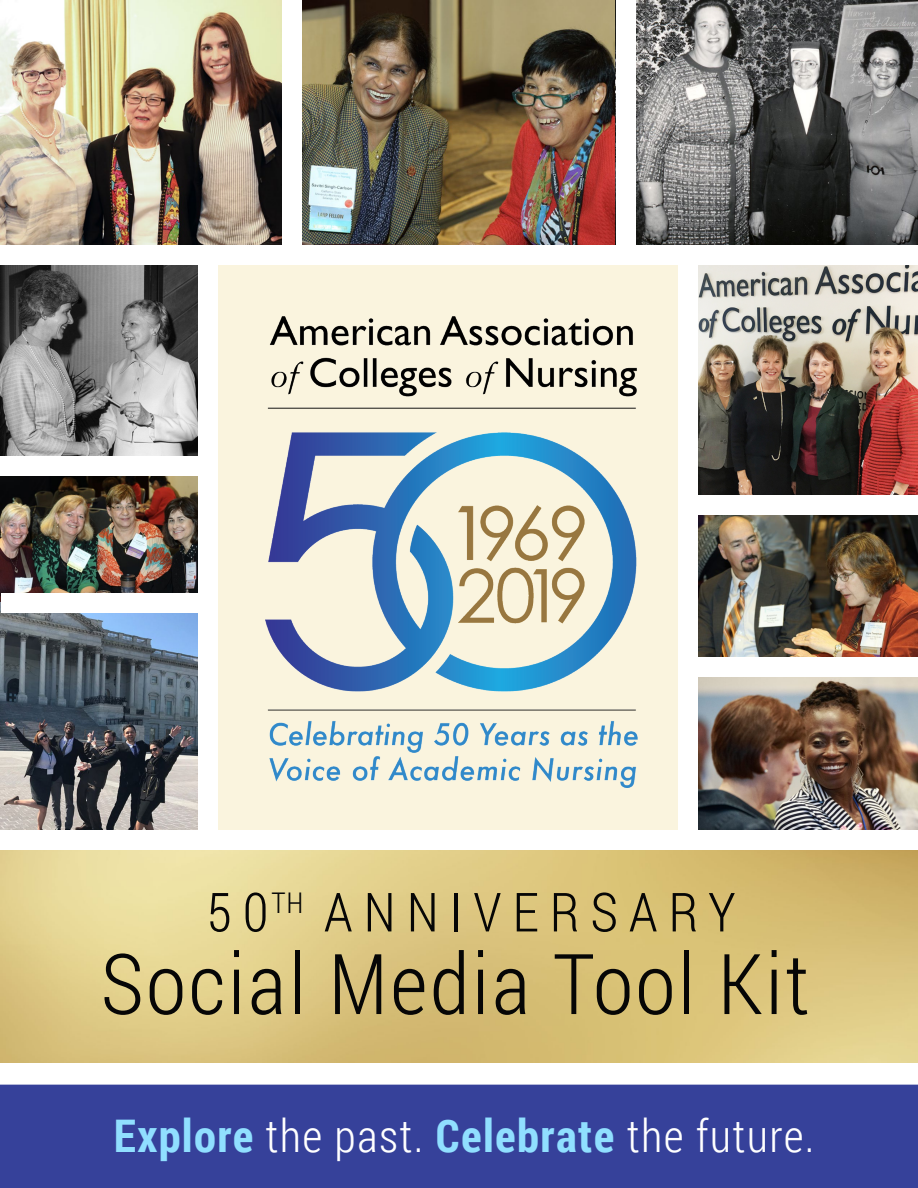
<style>
.page{position:relative;width:918px;height:1188px;background:#fff}
.page>*{position:absolute;margin:0;border:0;box-sizing:border-box;transform-origin:0 0}
.t1{font:300 84px "Roboto Condensed";letter-spacing:.03em;color:#060606}
.t2{font:300 54px "Roboto Condensed";letter-spacing:.2em;color:#060606}
.t3{font:300 45px "Roboto Condensed";letter-spacing:.03em;color:#fff}
.t4{font:300 28.5px "Roboto Condensed";color:#060606}
.s1{font-weight:700;color:#90dfff}
</style>
<div class="page">
<img style="left:0;top:850px;width:918px;height:213px">
<img style="left:0;top:0;width:200px;height:245px">
<img style="left:200px;top:0;width:416px;height:245px">
<img style="left:636px;top:0;width:282px;height:245px">
<img style="left:688px;top:222px;width:230px;height:273px">
<img style="left:0;top:265px;width:198px;height:191px">
<img style="left:0;top:476px;width:198px;height:127px">
<img style="left:698px;top:515px;width:220px;height:142px">
<img style="left:0;top:603px;width:202px;height:265px">
<img style="left:649px;top:677px;width:269px;height:205px">
<div style="left:0;top:1084px;width:918px;height:104px;background:#36419a"></div>
<div style="left:209px;top:263px;width:487px;height:578px;background:#faf4de"></div>
<img style="left:266px;top:317px;width:372px;height:471px">
<div style="left:1px;top:593px;width:201px;height:20px;background:#fff"></div>
<div style="left:282px;top:0;width:20px;height:252px;background:#fff"></div>
<div style="left:0;top:246px;width:918px;height:19px;background:#fff"></div>
<div style="left:0;top:830px;width:918px;height:20px;background:#fff"></div>
<div style="left:198px;top:255px;width:20px;height:588px;background:#fff"></div>
<div style="left:678px;top:252px;width:20px;height:588px;background:#fff"></div>
<p class="t2" style="left:206px;top:875px;width:531px">50 ANNIVERSARY</p>
<p class="t4" style="left:272px;top:883px;width:34px">TH</p>
<h1 class="t1" style="left:101px;top:926px;width:710px">Social Media Tool Kit</h1>
<p class="t3" style="left:114px;top:1105px;width:702px"><span class="s1">Explore</span> the past. <span class="s1">Celebrate</span> the future.</p>
</div>
